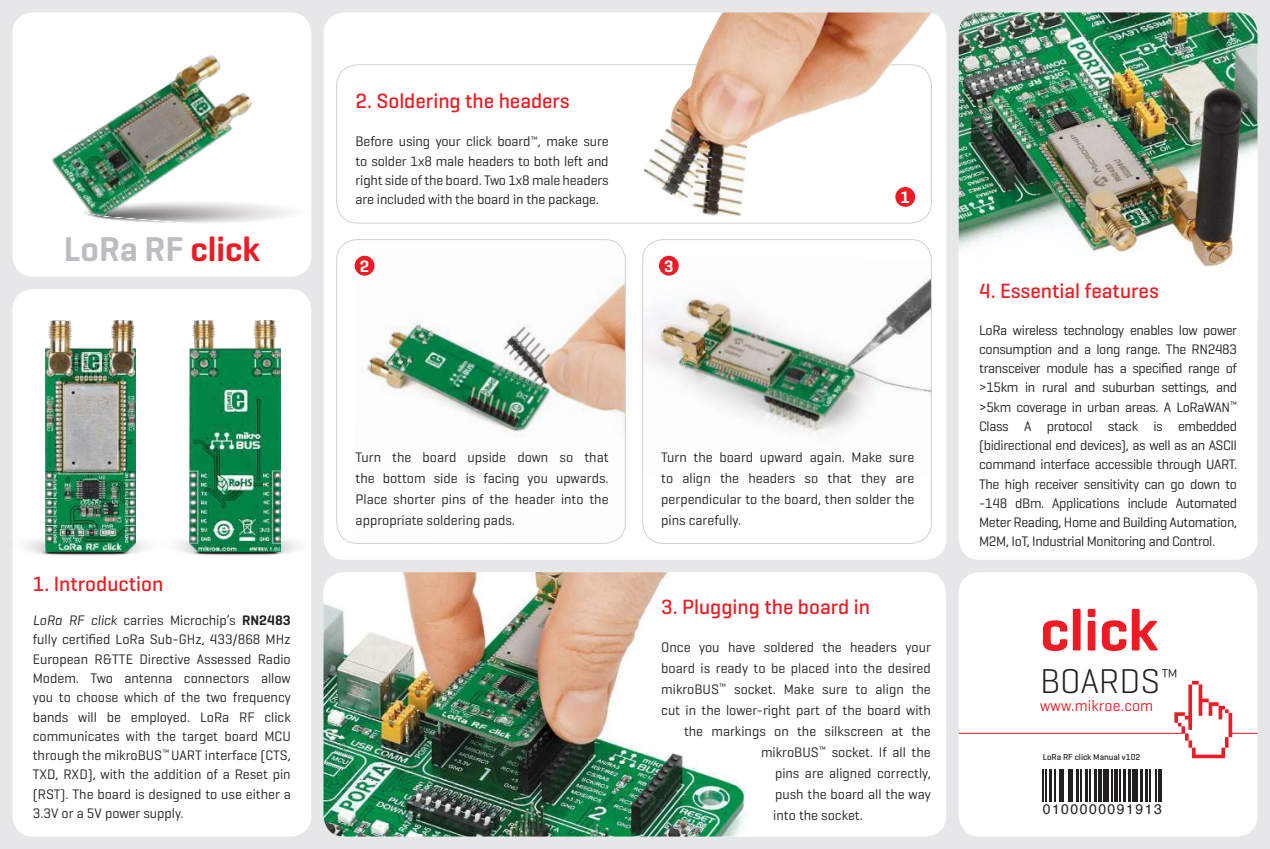
<style>
.page{position:relative;width:1270px;height:849px;background:#fff}
.page>*{position:absolute;margin:0;border:0;box-sizing:border-box;transform-origin:0 0}
.t1{font:600 59.5px "Geogrotesque";color:#ed1c24}
.t2{font:600 35px "Geogrotesque";color:#bbbdc0}
.t3{font:300 35px "Geogrotesque";color:#221f20}
.t4{font:500 21px "Geogrotesque";color:#ed1c24}
.t5{font:600 16.8px "Geogrotesque";color:#fff}
.t6{font:15.75px "Geogrotesque";letter-spacing:.01em;color:#ed1c24}
.t7{font:14px/19.2px "Geogrotesque";color:#221f20;text-align:justify}
.t8{font:14px "Helvetica";letter-spacing:.105em;color:#221f20}
.t9{font:500 8.75px "Geogrotesque";color:#221f20}
.s1{color:#ed1c24}
.s2{font-style:italic}
.s3{font-weight:600}
</style>
<div class="page">
<div style="left:0;top:0;width:1270px;height:848px;background:#e6e7e8"></div>
<div style="left:959px;top:12px;width:299px;height:547px;background:#fff;border-radius:21px"></div>
<img style="left:959px;top:12px;width:299px;height:255px">
<div style="left:12px;top:12px;width:299px;height:265px;background:#fff;border-radius:21px"></div>
<div style="left:12px;top:289px;width:299px;height:547px;background:#fff;border-radius:21px"></div>
<div style="left:324px;top:12px;width:622px;height:547px;background:#fff;border-radius:21px"></div>
<img style="left:323px;top:572px;width:623px;height:264px">
<img style="left:354px;top:239px;width:271px;height:304px">
<div style="left:336px;top:239px;width:290px;height:304px;border:1px solid #d1d2d4;border-radius:21px"></div>
<img style="left:644px;top:256px;width:286px;height:178px">
<div style="left:642px;top:239px;width:290px;height:304px;border:1px solid #d1d2d4;border-radius:21px"></div>
<div style="left:336px;top:64px;width:596px;height:159px;border:1px solid #d1d2d4;border-radius:21px"></div>
<div style="left:355px;top:256px;width:19px;height:19px;background:#ed1c24;border-radius:50%"></div>
<div style="left:659px;top:256px;width:20px;height:19px;background:#ed1c24;border-radius:50%"></div>
<div style="left:959px;top:572px;width:299px;height:264px;background:#fff;border-radius:21px"></div>
<hr style="left:959px;top:732px;width:224px;height:1px;background:#ed1c24">
<img style="left:643px;top:12px;width:289px;height:204px">
<div style="left:895px;top:187px;width:20px;height:20px;background:#ed1c24;border-radius:50%"></div>
<svg style="left:1174px;top:680px;width:84px;height:78px"></svg>
<img style="left:52px;top:54px;width:212px;height:170px">
<img style="left:12px;top:533px;width:134px;height:23px">
<img style="left:176px;top:533px;width:122px;height:23px">
<img style="left:45px;top:321px;width:90px;height:230px">
<hr style="left:1043px;top:768px;width:1px;height:32px;background:#221f20">
<hr style="left:1045px;top:768px;width:1px;height:32px;background:#221f20">
<hr style="left:1049px;top:768px;width:2px;height:32px;background:#221f20">
<hr style="left:1054px;top:768px;width:1px;height:32px;background:#221f20">
<hr style="left:1059px;top:768px;width:3px;height:32px;background:#221f20">
<hr style="left:1063px;top:768px;width:1px;height:32px;background:#221f20">
<hr style="left:1068px;top:768px;width:2px;height:32px;background:#221f20">
<hr style="left:1072px;top:768px;width:1px;height:32px;background:#221f20">
<hr style="left:1077px;top:768px;width:2px;height:32px;background:#221f20">
<hr style="left:1080px;top:768px;width:2px;height:32px;background:#221f20">
<hr style="left:1085px;top:768px;width:3px;height:32px;background:#221f20">
<hr style="left:1089px;top:768px;width:1px;height:32px;background:#221f20">
<hr style="left:1094px;top:768px;width:3px;height:32px;background:#221f20">
<hr style="left:1098px;top:768px;width:1px;height:32px;background:#221f20">
<hr style="left:1100px;top:768px;width:2px;height:32px;background:#221f20">
<hr style="left:1103px;top:768px;width:1px;height:32px;background:#221f20">
<hr style="left:1105px;top:768px;width:4px;height:32px;background:#221f20">
<hr style="left:1112px;top:768px;width:1px;height:32px;background:#221f20">
<hr style="left:1114px;top:768px;width:4px;height:32px;background:#221f20">
<hr style="left:1119px;top:768px;width:1px;height:32px;background:#221f20">
<hr style="left:1123px;top:768px;width:2px;height:32px;background:#221f20">
<hr style="left:1128px;top:768px;width:2px;height:32px;background:#221f20">
<hr style="left:1132px;top:768px;width:3px;height:32px;background:#221f20">
<hr style="left:1137px;top:768px;width:1px;height:32px;background:#221f20">
<hr style="left:1140px;top:768px;width:3px;height:32px;background:#221f20">
<hr style="left:1145px;top:768px;width:3px;height:32px;background:#221f20">
<hr style="left:1149px;top:768px;width:1px;height:32px;background:#221f20">
<hr style="left:1156px;top:768px;width:1px;height:32px;background:#221f20">
<hr style="left:1158px;top:768px;width:1px;height:32px;background:#221f20">
<hr style="left:1161px;top:768px;width:1px;height:32px;background:#221f20">
<img style="left:190px;top:320px;width:90px;height:231px">
<h2 class="t2" style="left:64px;top:236px;width:197px">LoRa RF <span class="s1">click</span></h2>
<h3 class="t4" style="left:33px;top:576px;width:132px">1. Introduction</h3>
<p class="t7" style="left:33px;top:611px;width:259px"><span class="s2">LoRa RF click</span> carries Microchip’s <span class="s3">RN2483 </span>fully certi昀椀ed LoRa Sub-GHz, 433/868 MHz European R&amp;TTE Directive Assessed Radio Modem. Two antenna connectors allow you to choose which of the two frequency bands will be employed. LoRa RF click communicates with the target board MCU through the mikroBUS<sup>™</sup> UART interface (CTS, TXD, RXD), with the addition of a Reset pin (RST). The board is designed to use either a 3.3V or a 5V power supply.</p>
<h3 class="t4" style="left:356px;top:93px;width:216px">2. Soldering the headers</h3>
<p class="t7" style="left:356px;top:133px;width:254px">Before using your click board<sup>™</sup>, make sure to solder 1x8 male headers to both left and right side of the board. Two 1x8 male headers are included with the board in the package.</p>
<p class="t5" style="left:360px;top:260px;width:11px">2</p>
<p class="t5" style="left:664px;top:260px;width:11px">3</p>
<p class="t5" style="left:900px;top:191px;width:11px">1</p>
<p class="t7" style="left:356px;top:448px;width:254px;line-height:21px">Turn the board upside down so that the bottom side is facing you upwards.<br>Place shorter pins of the header into the appropriate soldering pads.</p>
<p class="t7" style="left:661px;top:448px;width:255px;line-height:21px">Turn the board upward again. Make sure to align the headers so that they are perpendicular to the board, then solder the pins carefully.</p>
<h3 class="t4" style="left:661px;top:599px;width:210px">3. Plugging the board in</h3>
<p class="t7" style="left:661px;top:638px;width:271px">Once you have soldered the headers your</p>
<p class="t7" style="left:661px;top:659px;width:271px">board is ready to be placed into the desired</p>
<p class="t7" style="left:661px;top:680px;width:271px">mikroBUS<sup>™</sup> socket. Make sure to align the</p>
<p class="t7" style="left:661px;top:701px;width:271px">cut in the lower-right part of the board with</p>
<p class="t7" style="left:684px;top:722px;width:248px">the markings on the silkscreen at the</p>
<p class="t7" style="left:761px;top:743px;width:171px">mikroBUS<sup>™</sup> socket. If all the</p>
<p class="t7" style="left:775px;top:764px;width:157px">pins are aligned correctly,</p>
<p class="t7" style="left:775px;top:785px;width:157px">push the board all the way</p>
<p class="t7" style="left:773px;top:806px;width:91px">into the socket.</p>
<h3 class="t4" style="left:979px;top:283px;width:181px">4. Essential features</h3>
<p class="t7" style="left:979px;top:321px;width:259px">LoRa wireless technology enables low power consumption and a long range. The RN2483 transceiver module has a speci昀椀ed range of &gt;15km in rural and suburban settings, and &gt;5km coverage in urban areas. A LoRaWAN<sup>™ </sup>Class A protocol stack is embedded (bidirectional end devices), as well as an ASCII command interface accessible through UART.<br>The high receiver sensitivity can go down to -148 dBm. Applications include Automated Meter Reading, Home and Building Automation, M2M, IoT, Industrial Monitoring and Control.</p>
<h1 class="t1" style="left:1040px;top:608px;width:119px">click</h1>
<h2 class="t3" style="left:1040px;top:659px;width:140px">BOARDS<sup>™</sup></h2>
<p class="t6" style="left:1040px;top:699px;width:115px">www.mikroe.com</p>
<p class="t9" style="left:1043px;top:752px;width:99px">LoRa RF click Manual v102</p>
<p class="t8" style="left:1043px;top:800px;width:120px">0100000091913</p>
</div>
